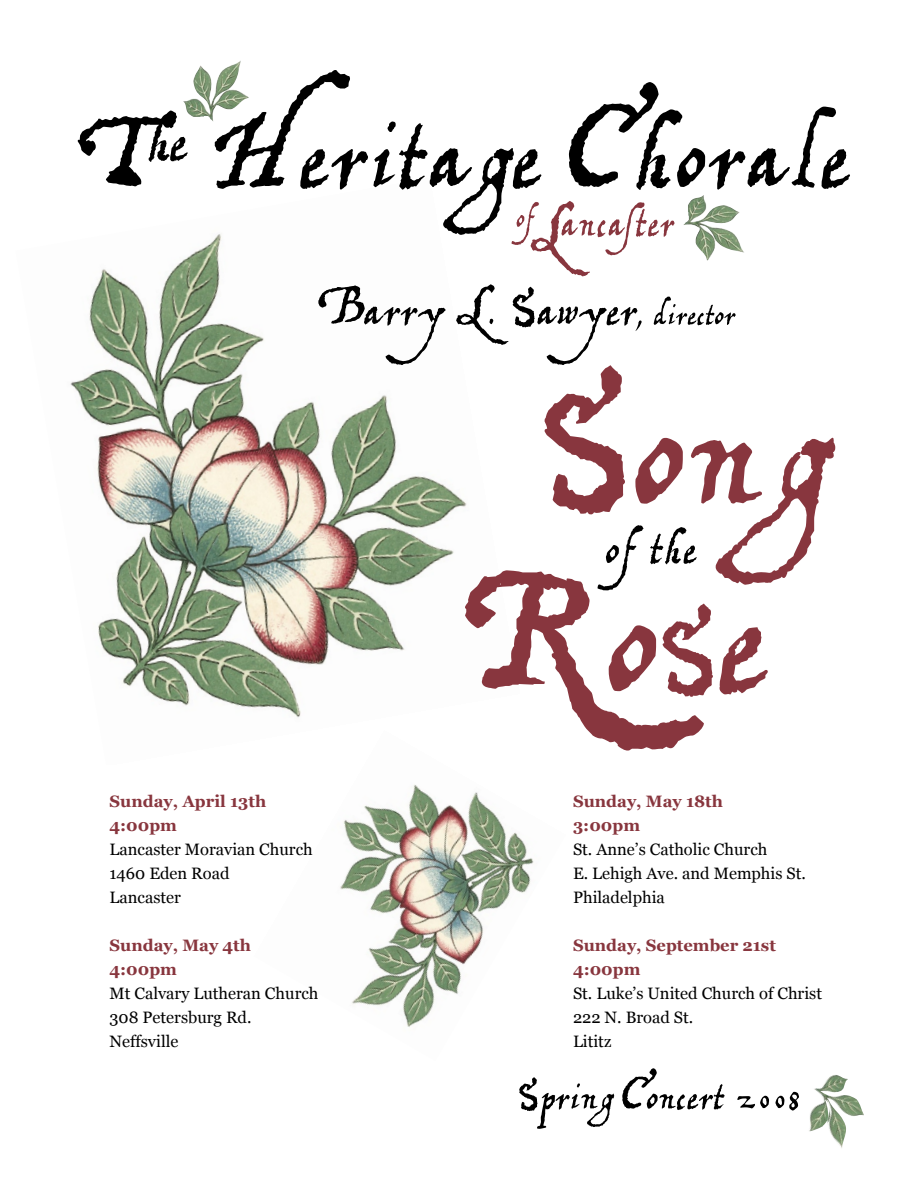
<style>
.page{position:relative;width:918px;height:1188px;background:#fff}
.page>*{position:absolute;margin:0;border:0;box-sizing:border-box;transform-origin:0 0}
.t1{font:330px "William Shakespeare WF";color:#88363e}
.t2{font:195px "William Shakespeare WF";letter-spacing:.005em;color:#000}
.t3{font:120px "William Shakespeare WF";color:#000}
.t4{font:112.2px "William Shakespeare WF";color:#88363e;scale:.91 1}
.t5{font:90px "William Shakespeare WF";color:#000}
.t6{font:82.5px "William Shakespeare WF";letter-spacing:.01em;color:#88363e;scale:.91 1}
.t7{font:75px "William Shakespeare WF";color:#000}
.t8{font:59.4px "William Shakespeare WF";color:#88363e;scale:.91 1}
.t9{font:16.5px "Georgia";color:#000}
.t10{font:700 16.5px "Georgia";color:#88363e}
.s1{font-size:60px}
.s2{font-size:206.25px}
</style>
<div class="page">
<img style="left:340px;top:784px;width:194px;height:243px">
<img style="left:70px;top:234px;width:397px;height:484px">
<img style="left:683px;top:195px;width:61px;height:66px">
<img style="left:183px;top:60px;width:66px;height:61px">
<img style="left:809px;top:1075px;width:55px;height:73px">
<p class="t2" style="left:78px;top:4px;width:776px">T Heritage Chorale</p>
<p class="t3" style="left:147px;top:47px;width:44px">he</p>
<p class="t4" style="left:531px;top:146px;width:42px">L</p>
<p class="t8" style="left:517px;top:171px;width:24px">of</p>
<p class="t5" style="left:318px;top:240px;width:419px">Barry L. Sawyer<span class="s1">, director</span></p>
<p class="t6" style="left:562px;top:158px;width:126px">ancaster</p>
<p class="t1" style="left:544px;top:194px;width:290px">Song</p>
<p class="t5" style="left:606px;top:478px;width:93px">of the</p>
<p class="t1" style="left:465px;top:381px;width:309px">Ro<span class="s2">S</span>e</p>
<p class="t10" style="left:110px;top:792px;width:158px">Sunday, April 13th</p>
<p class="t10" style="left:110px;top:816px;width:69px">4:00pm</p>
<p class="t9" style="left:110px;top:840px;width:205px">Lancaster Moravian Church</p>
<p class="t9" style="left:110px;top:864px;width:122px">1460 Eden Road</p>
<p class="t9" style="left:110px;top:888px;width:73px">Lancaster</p>
<p class="t10" style="left:110px;top:936px;width:143px">Sunday, May 4th</p>
<p class="t10" style="left:110px;top:960px;width:69px">4:00pm</p>
<p class="t9" style="left:110px;top:984px;width:211px">Mt Calvary Lutheran Church</p>
<p class="t9" style="left:110px;top:1008px;width:144px">308 Petersburg Rd.</p>
<p class="t9" style="left:110px;top:1032px;width:70px">Neffsville</p>
<p class="t10" style="left:573px;top:792px;width:152px">Sunday, May 18th</p>
<p class="t10" style="left:573px;top:816px;width:69px">3:00pm</p>
<p class="t9" style="left:573px;top:840px;width:196px">St. Anne’s Catholic Church</p>
<p class="t9" style="left:573px;top:864px;width:234px">E. Lehigh Ave. and Memphis St.</p>
<p class="t9" style="left:573px;top:888px;width:93px">Philadelphia</p>
<p class="t10" style="left:573px;top:936px;width:204px">Sunday, September 21st</p>
<p class="t10" style="left:573px;top:960px;width:69px">4:00pm</p>
<p class="t9" style="left:573px;top:984px;width:251px">St. Luke’s United Church of Christ</p>
<p class="t9" style="left:573px;top:1008px;width:122px">222 N. Broad St.</p>
<p class="t9" style="left:573px;top:1032px;width:40px">Lititz</p>
<p class="t7" style="left:519px;top:1038px;width:284px">Spring Concert 2008</p>
</div>
